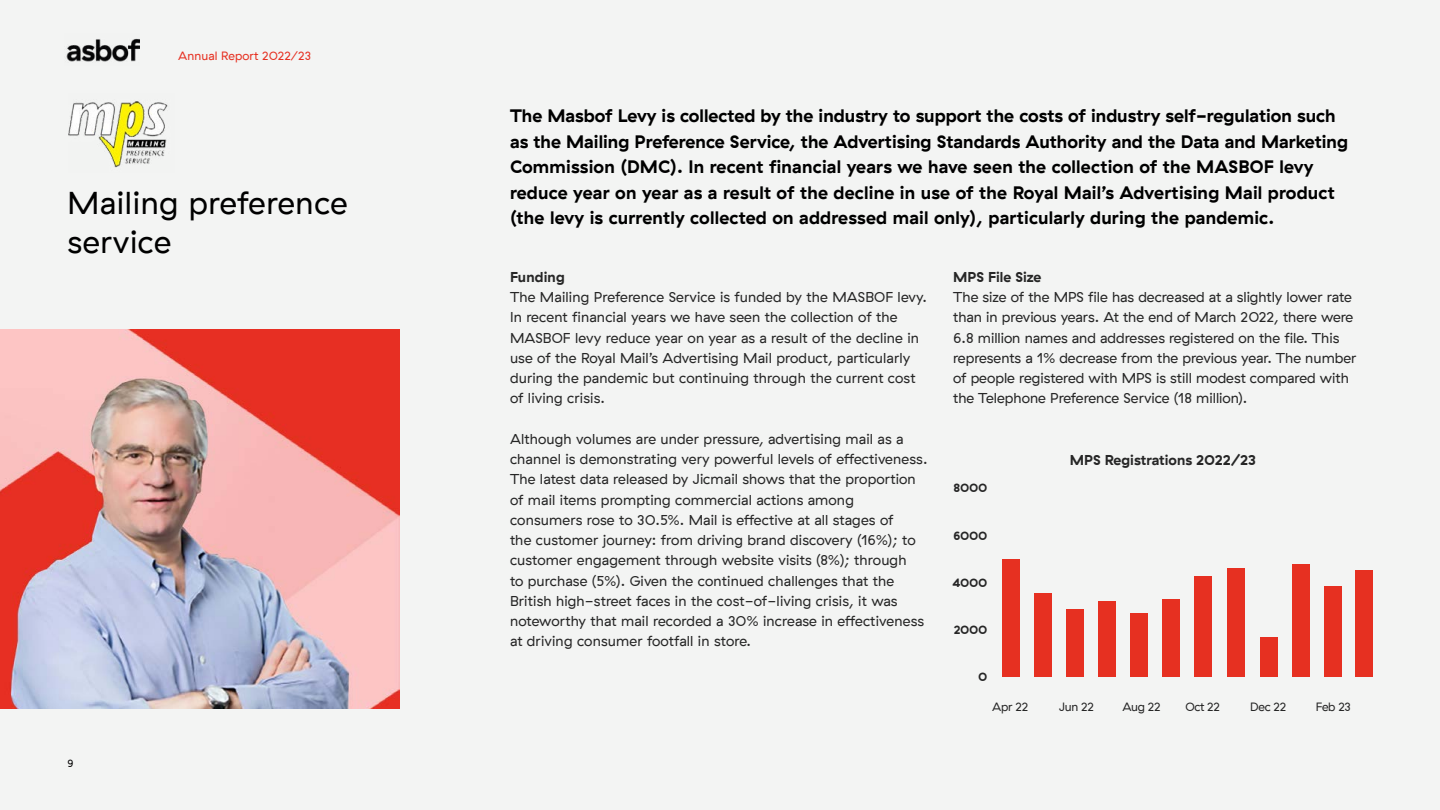
<style>
.page{position:relative;width:1440px;height:810px;background:#f3f4f3}
.page>*{position:absolute;margin:0;border:0;box-sizing:border-box;transform-origin:0 0}
.t1{font:31.5px/39px "GT Haptik";letter-spacing:.02em;color:#000}
.t2{font:700 18px/25.5px "GT Haptik";letter-spacing:.005em;color:#000}
.t3{font:14.25px/20.2px "GT Haptik";letter-spacing:.01em;color:#262626}
.t4{font:700 14.25px "GT Haptik";color:#262626}
.t5{font:12px "GT Haptik";letter-spacing:-.025em;color:#262626}
.t6{font:12px "GT Haptik";letter-spacing:.01em;color:#e63021}
.t7{font:700 12px "GT Haptik";letter-spacing:-.025em;color:#262626}
.t8{font:10.5px "GT Haptik";color:#000}
</style>
<div class="page">
<img style="left:69px;top:101px;width:99px;height:67px">
<div style="left:1002px;top:560px;width:18px;height:117px;background:#e63021"></div>
<div style="left:1034px;top:593px;width:18px;height:84px;background:#e63021"></div>
<div style="left:1066px;top:609px;width:18px;height:68px;background:#e63021"></div>
<div style="left:1099px;top:602px;width:17px;height:75px;background:#e63021"></div>
<div style="left:1131px;top:613px;width:17px;height:64px;background:#e63021"></div>
<div style="left:1163px;top:599px;width:17px;height:78px;background:#e63021"></div>
<div style="left:1195px;top:576px;width:17px;height:101px;background:#e63021"></div>
<div style="left:1227px;top:568px;width:18px;height:109px;background:#e63021"></div>
<div style="left:1260px;top:637px;width:17px;height:40px;background:#e63021"></div>
<div style="left:1292px;top:564px;width:17px;height:113px;background:#e63021"></div>
<div style="left:1324px;top:586px;width:17px;height:91px;background:#e63021"></div>
<div style="left:1355px;top:570px;width:18px;height:107px;background:#e63021"></div>
<img style="left:0;top:329px;width:400px;height:380px">
<img style="left:66px;top:38px;width:74px;height:24px">
<p class="t6" style="left:178px;top:49px;width:134px">Annual Report 2022/23</p>
<h1 class="t1" style="left:68px;top:184px;width:282px">Mailing preference service</h1>
<p class="t8" style="left:68px;top:758px;width:7px">9</p>
<p class="t2" style="left:510px;top:103px;width:840px">The Masbof Levy is collected by the industry to support the costs of industry self-regulation such as the Mailing Preference Service, the Advertising Standards Authority and the Data and Marketing Commission (DMC). In recent financial years we have seen the collection of the MASBOF levy reduce year on year as a result of the decline in use of the Royal Mail’s Advertising Mail product (the levy is currently collected on addressed mail only), particularly during the pandemic.</p>
<p class="t4" style="left:510px;top:268px;width:56px">Funding</p>
<p class="t3" style="left:510px;top:287px;width:419px">The Mailing Preference Service is funded by the MASBOF levy.<br>In recent financial years we have seen the collection of the MASBOF levy reduce year on year as a result of the decline in use of the Royal Mail’s Advertising Mail product, particularly during the pandemic but continuing through the current cost of living crisis.</p>
<p class="t3" style="left:510px;top:429px;width:419px">Although volumes are under pressure, advertising mail as a channel is demonstrating very powerful levels of effectiveness.<br>The latest data released by Jicmail shows that the proportion of mail items prompting commercial actions among consumers rose to 30.5%. Mail is effective at all stages of<br>the customer journey: from driving brand discovery (16%); to customer engagement through website visits (8%); through<br>to purchase (5%). Given the continued challenges that the British high-street faces in the cost-of-living crisis, it was noteworthy that mail recorded a 30% increase in effectiveness at driving consumer footfall in store.</p>
<p class="t4" style="left:953px;top:268px;width:90px">MPS File Size</p>
<p class="t3" style="left:953px;top:287px;width:405px">The size of the MPS file has decreased at a slightly lower rate than in previous years. At the end of March 2022, there were 6.8 million names and addresses registered on the file. This represents a 1% decrease from the previous year. The number of people registered with MPS is still modest compared with the Telephone Preference Service (18 million).</p>
<p class="t7" style="left:954px;top:481px;width:35px">8000</p>
<p class="t7" style="left:954px;top:528px;width:35px">6000</p>
<p class="t7" style="left:952px;top:575px;width:37px">4000</p>
<p class="t7" style="left:954px;top:623px;width:35px">2000</p>
<p class="t7" style="left:978px;top:670px;width:11px">0</p>
<p class="t4" style="left:1070px;top:451px;width:188px">MPS Registrations 2022/23</p>
<p class="t5" style="left:992px;top:700px;width:37px">Apr 22</p>
<p class="t5" style="left:1059px;top:700px;width:36px">Jun 22</p>
<p class="t5" style="left:1123px;top:699px;width:39px">Aug 22</p>
<p class="t5" style="left:1185px;top:700px;width:36px">Oct 22</p>
<p class="t5" style="left:1250px;top:699px;width:37px">Dec 22</p>
<p class="t5" style="left:1316px;top:699px;width:36px">Feb 23</p>
</div>
